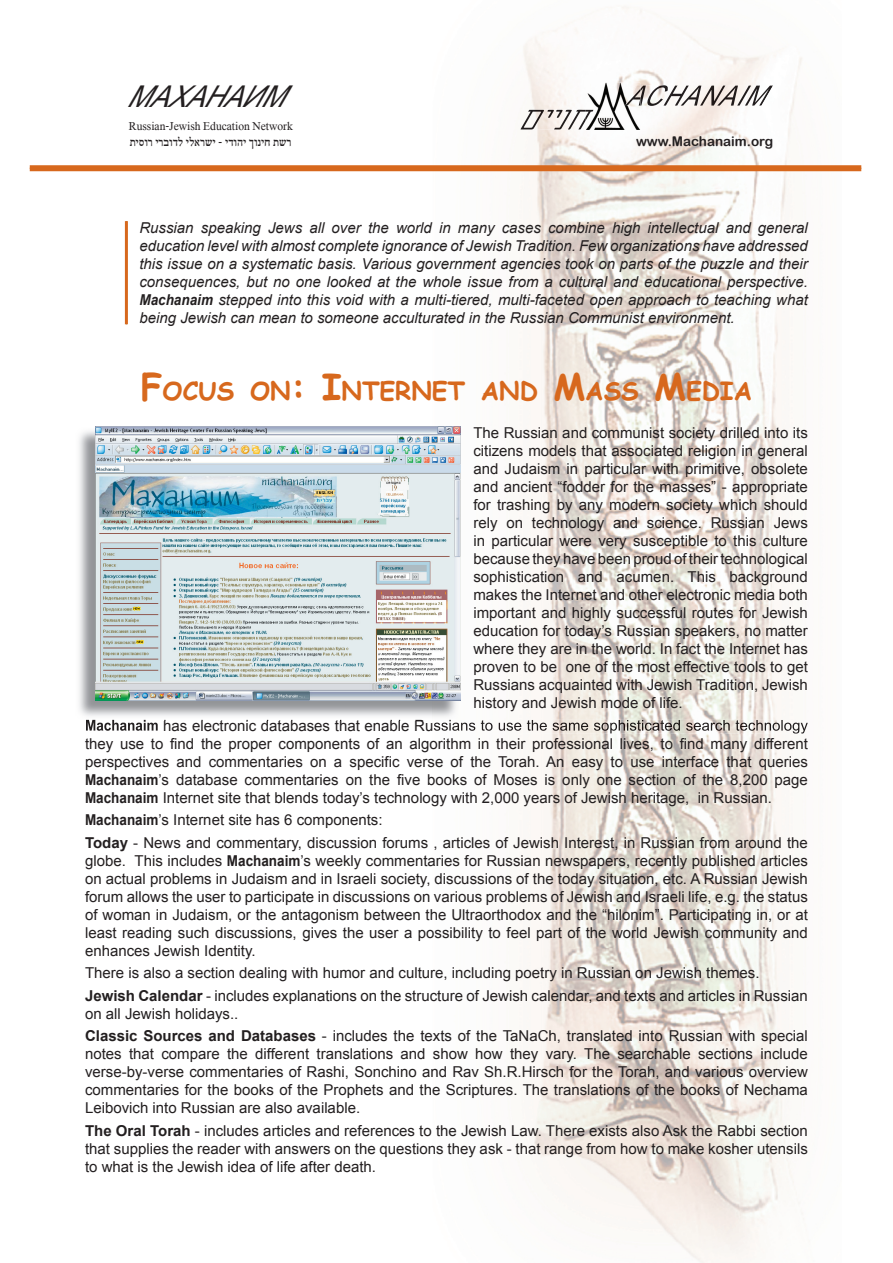
<style>
.page{position:relative;width:893px;height:1263px;background:#fff}
.page>*{position:absolute;margin:0;border:0;box-sizing:border-box;transform-origin:0 0}
.t1{font:italic 30px "Arial Narrow";color:#231f20;scale:1.1 1}
.t2{font:700 25.2px "Comic Sans MS";color:#d7681d}
.t3{font:15px/18px "Arial";color:#231f20;text-align:justify}
.t4{font:italic 15px/18px "Arial";color:#231f20;text-align:justify}
.t5{font:13.5px "Frank Ruehl";color:#231f20;scale:.94 1}
.t6{font:13.5px "Arial Rounded MT Bold";color:#231f20}
.t7{font:12px "David";color:#231f20;scale:.96 1}
.s1{font-weight:700}
.s2{font-size:36px}
</style>
<div class="page">
<img style="left:433px;top:6px;width:409px;height:1257px">
<svg style="left:86px;top:721px;width:72px;height:10px"></svg>
<img style="left:433px;top:720px;width:375px;height:14px">
<hr style="left:125px;top:221px;width:3px;height:103px;background:#d7681d">
<img style="left:640px;top:85px;width:133px;height:21px">
<img style="left:517px;top:110px;width:69px;height:20px">
<img style="left:586px;top:83px;width:54px;height:47px">
<img style="left:625px;top:85px;width:15px;height:21px">
<svg style="left:586px;top:110px;width:8px;height:13px"></svg>
<div style="left:30px;top:165px;width:831px;height:6px;background:#d7681d"></div>
<img style="left:79px;top:431px;width:380px;height:289px">
<img style="left:86px;top:720px;width:60px;height:1px">
<img style="left:164px;top:720px;width:260px;height:1px">
<svg style="left:433px;top:720px;width:26px;height:1px"></svg>
<img style="left:95px;top:426px;width:366px;height:274px">
<h1 class="t1" style="left:126px;top:75px;width:165px">МАХАНАИМ</h1>
<p class="t7" style="left:129px;top:122px;width:172px">Russian-Jewish Education Network</p>
<p class="t5" style="left:130px;top:136px;width:174px">רשתחי נ וךיהודי-ישראלילדוברירוסית</p>
<p class="t6" style="left:636px;top:133px;width:139px">www.Machanaim.org</p>
<p class="t4" style="left:139px;top:219px;width:670px">Russian speaking Jews all over the world in many cases combine high intellectual and general education level with almost complete ignorance of Jewish Tradition. Few organizations have addressed this issue on a systematic basis. Various government agencies took on parts of the puzzle and their consequences, but no one looked at the whole issue from a cultural and educational perspective.<br><span class="s1">Machanaim</span> stepped into this void with a multi-tiered, multi-faceted open approach to teaching what being Jewish can mean to someone acculturated in the Russian Communist environment.</p>
<h2 class="t2" style="left:141px;top:372px;width:613px"><span class="s2">F</span>OCUS ON<span class="s2">: I</span>NTERNET AND <span class="s2">M</span>ASS <span class="s2">M</span>EDIA</h2>
<p class="t3" style="left:473px;top:424px;width:336px">The Russian and communist society drilled into its citizens models that associated religion in general and Judaism in particular with primitive, obsolete and ancient “fodder for the masses” - appropriate for trashing by any modern society which should rely on technology and science. Russian Jews in particular were very susceptible to this culture because they have been proud of their technological sophistication and acumen. This background makes the Internet and other electronic media both important and highly successful routes for Jewish education for today’s Russian speakers, no matter where they are in the world. In fact the Internet has proven to be one of the most effective tools to get Russians acquainted with Jewish Tradition, Jewish history and Jewish mode of life.</p>
<p class="t3" style="left:85px;top:734px;width:724px">they use to find the proper components of an algorithm in their professional lives, to find many different perspectives and commentaries on a specific verse of the Torah. An easy to use interface that queries <span class="s1">Machanaim</span>’s database commentaries on the five books of Moses is only one section of the 8,200 page <span class="s1">Machanaim</span> Internet site that blends today’s technology with 2,000 years of Jewish heritage, in Russian.</p>
<p class="t3" style="left:85px;top:809px;width:724px;line-height:22.5px"><span class="s1">Machanaim</span>’s Internet site has 6 components:<br><span class="s1">Today</span> - News and commentary, discussion forums , articles of Jewish Interest, in Russian from around the</p>
<p class="t3" style="left:85px;top:851px;width:724px">globe. This includes <span class="s1">Machanaim</span>’s weekly commentaries for Russian newspapers, recently published articles on actual problems in Judaism and in Israeli society, discussions of the today situation, etc. A Russian Jewish forum allows the user to participate in discussions on various problems of Jewish and Israeli life, e.g. the status of woman in Judaism, or the antagonism between the Ultraorthodox and the “hilonim”. Participating in, or at least reading such discussions, gives the user a possibility to feel part of the world Jewish community and enhances Jewish Identity.</p>
<p class="t3" style="left:85px;top:962px;width:724px;line-height:22.5px">There is also a section dealing with humor and culture, including poetry in Russian on Jewish themes.<br><span class="s1">Jewish Calendar</span> - includes explanations on the structure of Jewish calendar, and texts and articles in Russian</p>
<p class="t3" style="left:85px;top:1002px;width:724px;line-height:22.5px">on all Jewish holidays..<br><span class="s1">Classic Sources and Databases</span> - includes the texts of the TaNaCh, translated into Russian with special</p>
<p class="t3" style="left:85px;top:1045px;width:724px">notes that compare the different translations and show how they vary. The searchable sections include verse-by-verse commentaries of Rashi, Sonchino and Rav Sh.R.Hirsch for the Torah, and various overview commentaries for the books of the Prophets and the Scriptures. The translations of the books of Nechama Leibovich into Russian are also available.</p>
<p class="t3" style="left:85px;top:1121px;width:724px"><span class="s1">The Oral Torah</span> - includes articles and references to the Jewish Law. There exists also Ask the Rabbi section that supplies the reader with answers on the questions they ask - that range from how to make kosher utensils to what is the Jewish idea of life after death.</p>
</div>
